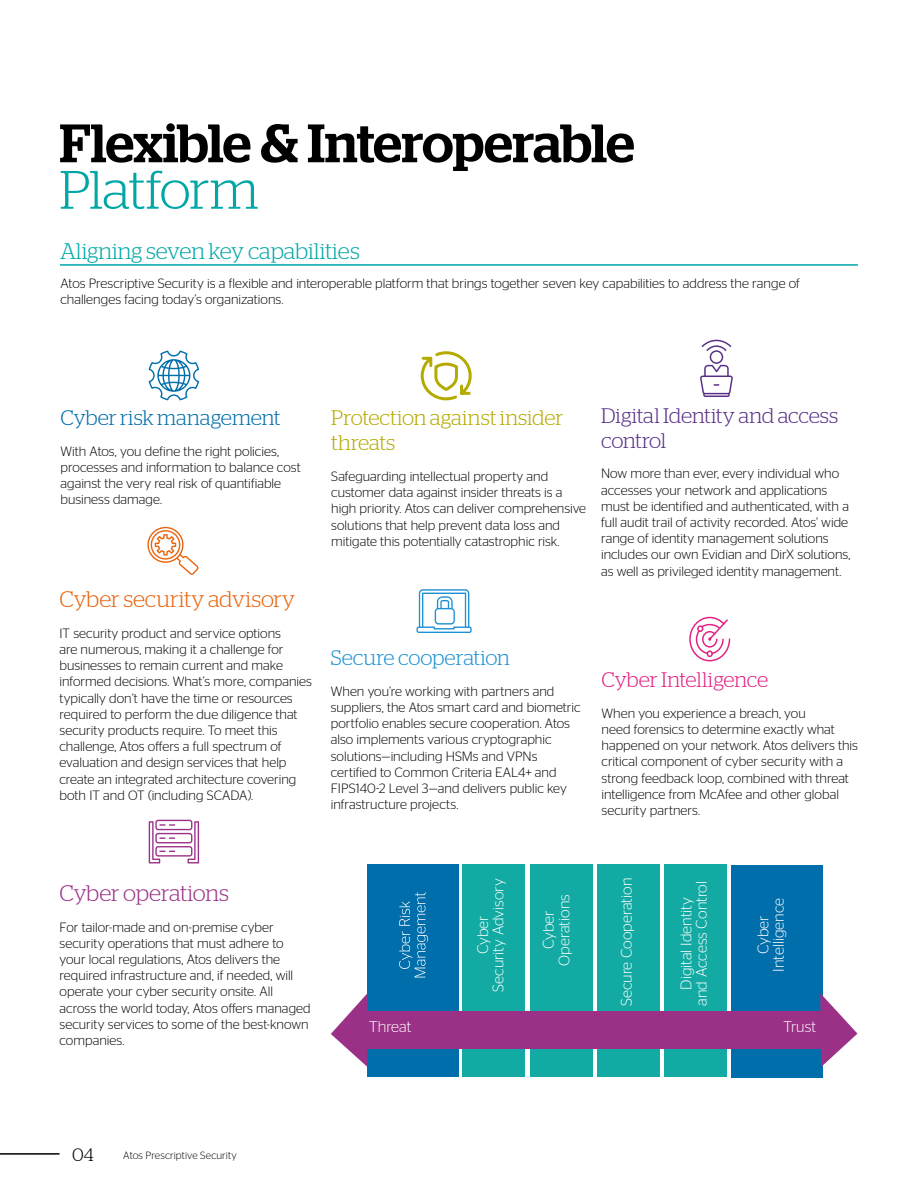
<style>
.page{position:relative;width:918px;height:1188px;background:#fff}
.page>*{position:absolute;margin:0;border:0;box-sizing:border-box;transform-origin:0 0}
.t1{font:500 54px "Stag";letter-spacing:-.015em;color:#000}
.t2{font:300 54px "Stag";letter-spacing:-.02em;color:#00a7a7}
.t3{font:300 22.5px "Stag";color:#00a7a7}
.t4{font:300 22.5px "Stag";color:#ea640d}
.t5{font:300 22.5px "Stag";letter-spacing:-.005em;color:#9b3187}
.t6{font:300 21px/25.2px "Stag";color:#b5aa00}
.t7{font:300 21px/25.2px "Stag";letter-spacing:-.015em;color:#582f86}
.t8{font:300 21px "Stag";letter-spacing:-.005em;color:#006eab}
.t9{font:300 21px "Stag";letter-spacing:-.005em;color:#1c91d4}
.t10{font:300 21px "Stag";letter-spacing:-.005em;color:#e32384}
.t11{font:300 18px "Stag";color:#000}
.t12{font:300 15.45px/15.5px "Stag Sans";color:#fff;text-align:center}
.t13{font:300 13.5px/16.2px "Stag Sans";color:#000}
.t14{font:300 10.5px "Stag Sans";letter-spacing:.005em;color:#000}
</style>
<div class="page">
<hr style="left:60px;top:264px;width:798px;height:2px;background:#00a7a7">
<svg style="left:149px;top:351px;width:50px;height:49px"></svg>
<svg style="left:147px;top:527px;width:52px;height:48px"></svg>
<svg style="left:149px;top:820px;width:50px;height:43px"></svg>
<svg style="left:417px;top:589px;width:55px;height:44px"></svg>
<svg style="left:700px;top:340px;width:33px;height:57px"></svg>
<svg style="left:420px;top:351px;width:52px;height:50px"></svg>
<svg style="left:689px;top:616px;width:42px;height:46px"></svg>
<hr style="left:0;top:1153px;width:60px;height:2px;background:#000">
<div style="left:367px;top:864px;width:91px;height:213px;background:#006eab"></div>
<div style="left:462px;top:864px;width:63px;height:213px;background:#12aaa2"></div>
<div style="left:530px;top:864px;width:63px;height:213px;background:#12aaa2"></div>
<div style="left:597px;top:864px;width:63px;height:213px;background:#12aaa2"></div>
<div style="left:664px;top:864px;width:63px;height:213px;background:#12aaa2"></div>
<div style="left:731px;top:865px;width:91px;height:213px;background:#006eab"></div>
<svg style="left:399px;top:892px;width:29px;height:85px"></svg>
<div style="left:367px;top:1011px;width:455px;height:38px;background:#9b3187"></div>
<svg style="left:820px;top:993px;width:37px;height:74px"></svg>
<svg style="left:331px;top:993px;width:37px;height:74px"></svg>
<h1 class="t1" style="left:60px;top:111px;width:576px">Flexible &amp; Interoperable</h1>
<h1 class="t2" style="left:60px;top:159px;width:201px">Platform</h1>
<h2 class="t3" style="left:60px;top:239px;width:301px">Aligning seven key capabilities</h2>
<p class="t13" style="left:61px;top:275px;width:741px">Atos Prescriptive Security is a flexible and interoperable platform that brings together seven key capabilities to address the range of challenges facing today’s organizations.</p>
<h3 class="t8" style="left:61px;top:406px;width:222px">Cyber risk management</h3>
<p class="t13" style="left:61px;top:443px;width:242px">With Atos, you define the right policies, processes and information to balance cost against the very real risk of quantifiable business damage.</p>
<h2 class="t4" style="left:60px;top:587px;width:237px">Cyber security advisory</h2>
<p class="t13" style="left:60px;top:625px;width:254px">IT security product and service options<br>are numerous, making it a challenge for businesses to remain current and make informed decisions. What’s more, companies typically don’t have the time or resources required to perform the due diligence that security products require. To meet this challenge, Atos offers a full spectrum of evaluation and design services that help create an integrated architecture covering both IT and OT (including SCADA).</p>
<h3 class="t6" style="left:331px;top:405px;width:234px">Protection against insider threats</h3>
<p class="t13" style="left:331px;top:468px;width:256px">Safeguarding intellectual property and customer data against insider threats is a high priority. Atos can deliver comprehensive solutions that help prevent data loss and mitigate this potentially catastrophic risk.</p>
<h3 class="t7" style="left:601px;top:402px;width:239px">Digital Identity and access control</h3>
<p class="t13" style="left:601px;top:465px;width:251px">Now more than ever, every individual who accesses your network and applications must be identified and authenticated, with a full audit trail of activity recorded. Atos’ wide range of identity management solutions includes our own Evidian and DirX solutions, as well as privileged identity management.</p>
<h3 class="t9" style="left:331px;top:646px;width:181px">Secure cooperation</h3>
<p class="t13" style="left:331px;top:683px;width:251px">When you’re working with partners and suppliers, the Atos smart card and biometric portfolio enables secure cooperation. Atos also implements various cryptographic solutions—including HSMs and VPNs certified to Common Criteria EAL4+ and FIPS140-2 Level 3—and delivers public key infrastructure projects.</p>
<h3 class="t10" style="left:602px;top:668px;width:168px">Cyber Intelligence</h3>
<p class="t13" style="left:602px;top:705px;width:258px">When you experience a breach, you<br>need forensics to determine exactly what happened on your network. Atos delivers this critical component of cyber security with a strong feedback loop, combined with threat intelligence from McAfee and other global security partners.</p>
<h2 class="t5" style="left:60px;top:880px;width:171px">Cyber operations</h2>
<p class="t13" style="left:60px;top:919px;width:253px">For tailor-made and on-premise cyber security operations that must adhere to your local regulations, Atos delivers the required infrastructure and, if needed, will operate your cyber security onsite. All across the world today, Atos offers managed security services to some of the best-known companies.</p>
<p class="t12" style="left:475px;top:992px;width:115px;rotate:-90deg">Cyber<br>Security Advisory</p>
<p class="t12" style="left:541px;top:966px;width:73px;rotate:-90deg">Cyber<br>Operations</p>
<p class="t12" style="left:619px;top:1006px;width:130px;rotate:-90deg">Secure Cooperation</p>
<p class="t12" style="left:678px;top:1006px;width:126px;rotate:-90deg">Digital Identity<br>and Access Control</p>
<p class="t12" style="left:755px;top:972px;width:75px;rotate:-90deg">Cyber<br>Intelligence</p>
<p class="t12" style="left:369px;top:1019px;width:44px">Threat</p>
<p class="t12" style="left:783px;top:1019px;width:34px">Trust</p>
<h3 class="t11" style="left:72px;top:1145px;width:23px">04</h3>
<p class="t14" style="left:123px;top:1149px;width:115px">Atos Prescriptive Security</p>
</div>
